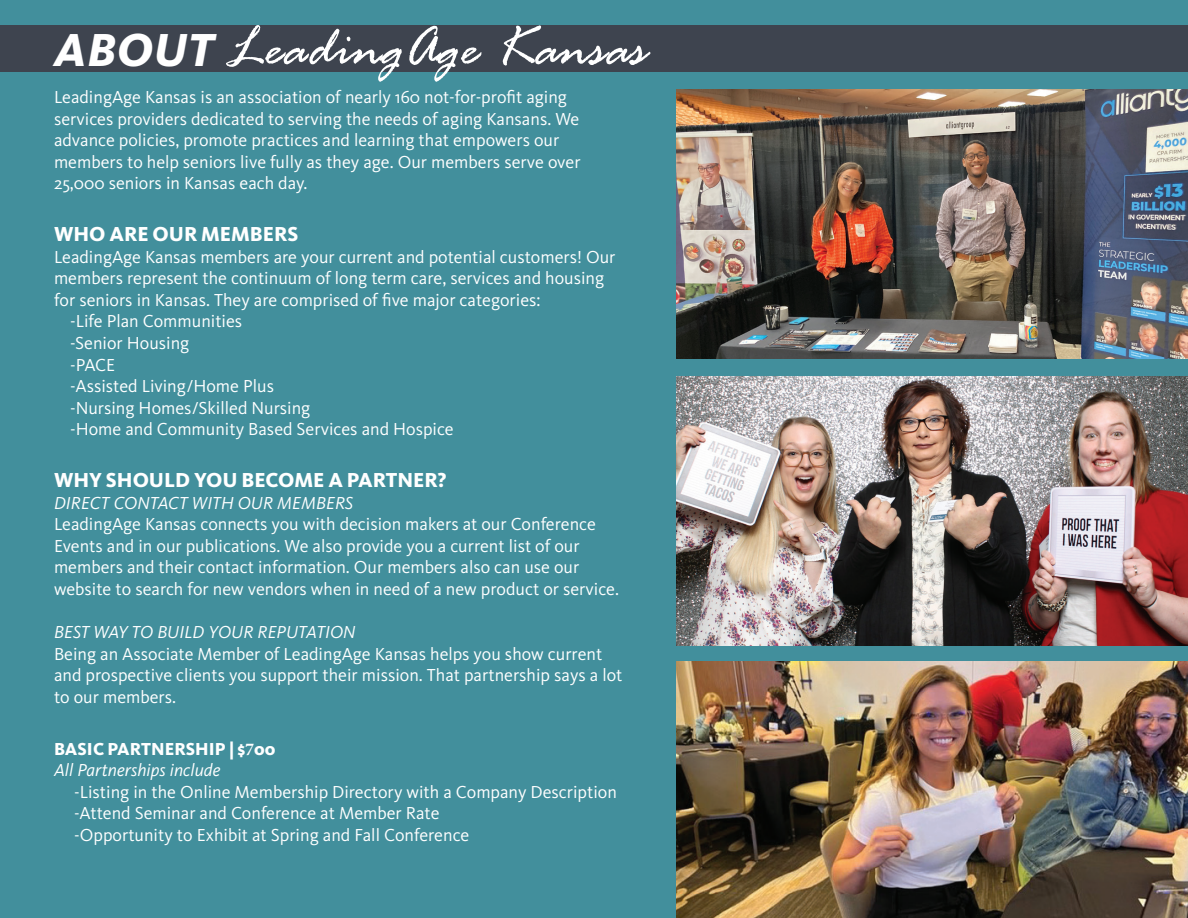
<style>
.page{position:relative;width:1188px;height:918px;background:#428f9c}
.page>*{position:absolute;margin:0;border:0;box-sizing:border-box;transform-origin:0 0}
.t1{font:italic 58.5px "Rage";color:#fff}
.t2{font:800 21px "Kievit OT";color:#fff}
.t3{font:18px/21.6px "Kievit OT";color:#fff}
.t4{font:italic 18px/21.6px "Kievit OT";color:#fff}
.s1{font-family:"Kievit OT";font-weight:800;font-size:48px}
.s2{font-weight:800;font-style:normal}
.s3{font-family:"Minion Pro";font-weight:700;font-style:normal}
</style>
<div class="page">
<div style="left:0;top:25px;width:1188px;height:46px;background:#3e444f"></div>
<img style="left:676px;top:89px;width:512px;height:270px">
<img style="left:676px;top:377px;width:512px;height:269px">
<img style="left:676px;top:662px;width:512px;height:256px">
<h1 class="t1" style="left:54px;top:17px;width:594px"><span class="s1">ABOUT</span> LeadingAge Kansas</h1>
<p class="t3" style="left:54px;top:86px;width:528px">LeadingAge Kansas is an association of nearly 160 not-for-profit aging services providers dedicated to serving the needs of aging Kansans. We advance policies, promote practices and learning that empowers our members to help seniors live fully as they age. Our members serve over 25,000 seniors in Kansas each day.</p>
<p class="t2" style="left:54px;top:221px;width:246px">WHO ARE OUR MEMBERS</p>
<p class="t3" style="left:54px;top:246px;width:563px">LeadingAge Kansas members are your current and potential customers! Our</p>
<p class="t3" style="left:54px;top:268px;width:552px">members represent the continuum of long term care, services and housing</p>
<p class="t3" style="left:54px;top:289px;width:488px">for seniors in Kansas. They are comprised of five major categories:</p>
<p class="t3" style="left:70px;top:311px;width:174px">-Life Plan Communities</p>
<p class="t3" style="left:70px;top:332px;width:121px">-Senior Housing</p>
<p class="t3" style="left:70px;top:354px;width:47px">-PACE</p>
<p class="t3" style="left:70px;top:376px;width:205px">-Assisted Living/Home Plus</p>
<p class="t3" style="left:70px;top:397px;width:242px">-Nursing Homes/Skilled Nursing</p>
<p class="t3" style="left:70px;top:419px;width:385px">-Home and Community Based Services and Hospice</p>
<p class="t2" style="left:54px;top:467px;width:394px">WHY SHOULD YOU BECOME A PARTNER?</p>
<p class="t4" style="left:54px;top:492px;width:301px">DIRECT CONTACT WITH OUR MEMBERS</p>
<p class="t3" style="left:54px;top:514px;width:567px">LeadingAge Kansas connects you with decision makers at our Conference Events and in our publications. We also provide you a current list of our members and their contact information. Our members also can use our website to search for new vendors when in need of a new product or service.</p>
<p class="t4" style="left:54px;top:621px;width:303px">BEST WAY TO BUILD YOUR REPUTATION</p>
<p class="t3" style="left:54px;top:643px;width:570px">Being an Associate Member of LeadingAge Kansas helps you show current and prospective clients you support their mission. That partnership says a lot to our members.</p>
<p class="t4" style="left:54px;top:738px;width:223px"><span class="s2">BASIC PARTNERSHIP | $</span><span class="s3">7</span><span class="s2">00<br></span>All Partnerships include</p>
<p class="t3" style="left:74px;top:781px;width:544px">-Listing in the Online Membership Directory with a Company Description -Attend Seminar and Conference at Member Rate<br>-Opportunity to Exhibit at Spring and Fall Conference</p>
</div>
